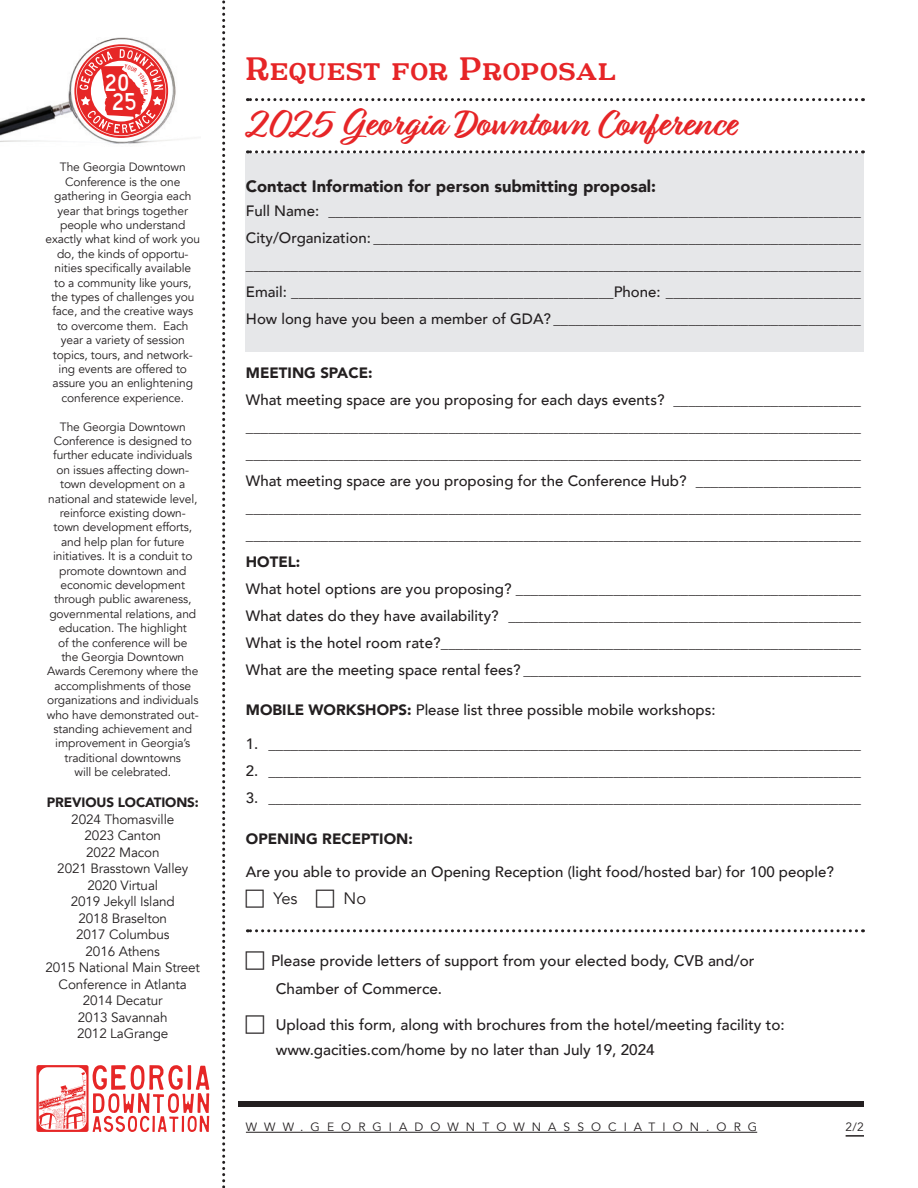
<style>
.page{position:relative;width:918px;height:1188px;background:#fff}
.page>*{position:absolute;margin:0;border:0;box-sizing:border-box;transform-origin:0 0}
.t1{font:700 37.8px "Relation Two";color:#e62527}
.t2{font:31.5px "Postamt";letter-spacing:.025em;color:#e62527}
.t3{font:24.3px "Heavy Equipment";color:#fff}
.t4{font:900 16.5px "Avenir";color:#231f20}
.t5{font:16.5px "Avenir";color:#231f20}
.t6{font:500 15.3px/28.2px "Avenir";color:#231f20}
.t7{font:500 15px/27px "Avenir";color:#231f20}
.t8{font:900 15px "Avenir";color:#231f20}
.t9{font:13.5px/16.5px "Avenir";letter-spacing:-.01em;color:#231f20;text-align:center}
.t10{font:900 13.5px "Avenir";letter-spacing:-.01em;color:#231f20}
.t11{font:12px/14.4px "Avenir";letter-spacing:-.01em;color:#231f20;text-align:center}
.t12{font:12px "Avenir";letter-spacing:.59em;color:#231f20}
.t13{font:6px "Heavy Equipment";color:#e62626}
.s1{font-weight:900}
</style>
<div class="page">
<div style="left:246px;top:153px;width:618px;height:199px;background:#e6e7e9"></div>
<svg style="left:247px;top:929px;width:616px;height:3px"></svg>
<svg style="left:222px;top:0;width:3px;height:1188px"></svg>
<svg style="left:247px;top:98px;width:616px;height:3px"></svg>
<svg style="left:247px;top:150px;width:616px;height:3px"></svg>
<div style="left:239px;top:1101px;width:625px;height:6px;background:#231f20"></div>
<hr style="left:246px;top:1132px;width:511px;height:1px;background:#231f20">
<svg style="left:846px;top:1135px;width:18px;height:2px"></svg>
<img style="left:0;top:37px;width:189px;height:107px">
<svg style="left:36px;top:1065px;width:173px;height:67px"></svg>
<svg style="left:76px;top:46px;width:90px;height:90px"></svg>
<h3 class="t3" style="left:105px;top:73px;width:25px">20</h3>
<h3 class="t3" style="left:112px;top:91px;width:26px">25</h3>
<p class="t13" style="left:149px;top:89px;width:4px;rotate:90deg">g</p>
<p class="t11" style="left:46px;top:160px;width:156px">The Georgia Downtown<br>Conference is the one gathering in Georgia each year that brings together people who understand exactly what kind of work you do, the kinds of opportu&shy;nities specifically available<br>to a community like yours, the types of challenges you face, and the creative ways to overcome them. Each year a variety of session topics, tours, and network&shy;ing events are offered to assure you an enlightening conference experience.</p>
<p class="t11" style="left:47px;top:420px;width:153px">The Georgia Downtown<br>Conference is designed to further educate individuals on issues affecting down&shy;town development on a national and statewide level, reinforce existing down&shy;town development efforts, and help plan for future initiatives. It is a conduit to promote downtown and economic development through public awareness, governmental relations, and education. The highlight<br>of the conference will be<br>the Georgia Downtown<br>Awards Ceremony where the accomplishments of those organizations and individuals who have demonstrated out&shy;standing achievement and improvement in Georgia’s traditional downtowns<br>will be celebrated.</p>
<p class="t10" style="left:47px;top:791px;width:154px">PREVIOUS LOCATIONS:</p>
<p class="t9" style="left:71px;top:811px;width:105px">2024 Thomasville<br>2023 Canton</p>
<p class="t9" style="left:86px;top:844px;width:75px">2022 Macon</p>
<p class="t9" style="left:57px;top:860px;width:133px">2021 Brasstown Valley</p>
<p class="t9" style="left:88px;top:877px;width:72px">2020 Virtual</p>
<p class="t9" style="left:71px;top:893px;width:106px">2019 Jekyll Island</p>
<p class="t9" style="left:79px;top:910px;width:90px">2018 Braselton</p>
<p class="t9" style="left:76px;top:926px;width:95px">2017 Columbus</p>
<p class="t9" style="left:86px;top:943px;width:76px">2016 Athens</p>
<p class="t9" style="left:46px;top:959px;width:156px">2015 National Main Street<br>Conference in Atlanta</p>
<p class="t9" style="left:83px;top:992px;width:81px">2014 Decatur</p>
<p class="t9" style="left:78px;top:1009px;width:91px">2013 Savannah</p>
<p class="t9" style="left:77px;top:1025px;width:93px">2012 LaGrange</p>
<p class="t2" style="left:246px;top:49px;width:372px">Request for Proposal</p>
<p class="t1" style="left:246px;top:102px;width:491px">2025 Georgia Downtown Conference</p>
<p class="t4" style="left:246px;top:172px;width:412px">Contact Information for person submitting proposal:</p>
<p class="t7" style="left:246px;top:196px;width:616px">Full Name: _______________________________________________________________________</p>
<p class="t7" style="left:246px;top:223px;width:616px">City/Organization: _________________________________________________________________</p>
<p class="t7" style="left:246px;top:250px;width:616px">__________________________________________________________________________________</p>
<p class="t7" style="left:246px;top:277px;width:616px">Email: ___________________________________________Phone: __________________________</p>
<p class="t7" style="left:246px;top:304px;width:616px">How long have you been a member of GDA? _________________________________________</p>
<p class="t7" style="left:246px;top:358px;width:616px"><span class="s1">MEETING SPACE:<br></span>What meeting space are you proposing for each days events? _________________________</p>
<p class="t7" style="left:246px;top:412px;width:616px">__________________________________________________________________________________</p>
<p class="t7" style="left:246px;top:439px;width:616px">__________________________________________________________________________________</p>
<p class="t7" style="left:246px;top:466px;width:616px">What meeting space are you proposing for the Conference Hub? ______________________</p>
<p class="t7" style="left:246px;top:493px;width:616px">__________________________________________________________________________________</p>
<p class="t7" style="left:246px;top:520px;width:616px">__________________________________________________________________________________</p>
<p class="t7" style="left:246px;top:547px;width:616px"><span class="s1">HOTEL:<br></span>What hotel options are you proposing? ______________________________________________</p>
<p class="t7" style="left:246px;top:601px;width:616px">What dates do they have availability? _______________________________________________</p>
<p class="t7" style="left:246px;top:628px;width:616px">What is the hotel room rate?________________________________________________________</p>
<p class="t7" style="left:246px;top:655px;width:616px">What are the meeting space rental fees? _____________________________________________</p>
<p class="t7" style="left:246px;top:696px;width:471px"><span class="s1">MOBILE WORKSHOPS:</span> Please list three possible mobile workshops:</p>
<p class="t7" style="left:246px;top:730px;width:616px">1. _______________________________________________________________________________</p>
<p class="t7" style="left:246px;top:757px;width:616px">2. _______________________________________________________________________________</p>
<p class="t7" style="left:246px;top:784px;width:616px">3. _______________________________________________________________________________</p>
<p class="t8" style="left:246px;top:826px;width:168px">OPENING RECEPTION:</p>
<p class="t7" style="left:246px;top:858px;width:590px">Are you able to provide an Opening Reception (light food/hosted bar) for 100 people?</p>
<p class="t5" style="left:274px;top:889px;width:26px">Yes</p>
<p class="t5" style="left:344px;top:889px;width:24px">No</p>
<p class="t6" style="left:271px;top:946px;width:485px">Please provide letters of support from your elected body, CVB and/or<br>Chamber of Commerce.</p>
<p class="t6" style="left:276px;top:1011px;width:511px;line-height:24.9px">Upload this form, along with brochures from the hotel/meeting facility to: www.gacities.com/home by no later than July 19, 2024</p>
<p class="t12" style="left:246px;top:1120px;width:513px">WWW.GEORGIADOWNTOWNASSOCIATION.ORG</p>
<p class="t11" style="left:846px;top:1120px;width:20px">2/2</p>
</div>
